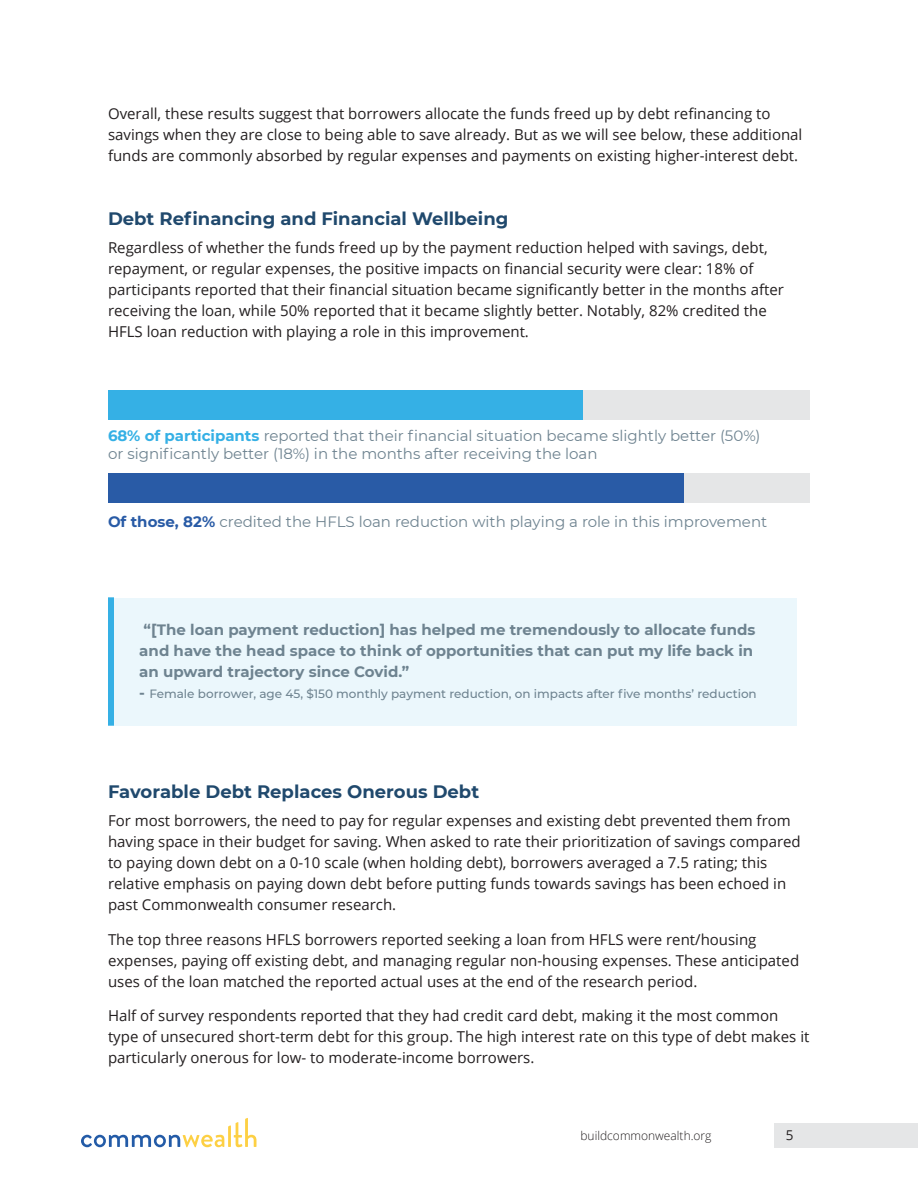
<style>
.page{position:relative;width:918px;height:1188px;background:#fff}
.page>*{position:absolute;margin:0;border:0;box-sizing:border-box;transform-origin:0 0}
.t1{font:700 18px "Montserrat";color:#20496d}
.t2{font:15px/21px "Open Sans";color:#231f20}
.t3{font:15px/18px "Montserrat";color:#6e8390}
.t4{font:700 15px/21px "Montserrat";color:#6e8390}
.t5{font:13.5px "Open Sans";color:#231f20}
.t6{font:500 12px "Montserrat";color:#6e8390}
.t7{font:300 12px "Open Sans";color:#231f20}
.s1{font-weight:700;color:#35b0e5}
.s2{font-weight:700;color:#295ba6}
.s3{font-weight:700;font-size:15px}
</style>
<div class="page">
<svg style="left:81px;top:1118px;width:175px;height:29px"></svg>
<div style="left:775px;top:1123px;width:143px;height:24px;background:#e5e6e7"></div>
<div style="left:108px;top:390px;width:702px;height:29px;background:#e5e6e7"></div>
<div style="left:108px;top:474px;width:702px;height:29px;background:#e5e6e7"></div>
<div style="left:108px;top:390px;width:474px;height:29px;background:#35b0e5"></div>
<div style="left:108px;top:474px;width:576px;height:29px;background:#295ba6"></div>
<div style="left:108px;top:597px;width:6px;height:129px;background:#79caed"></div>
<div style="left:108px;top:598px;width:688px;height:128px;background:#ebf7fc"></div>
<p class="t2" style="left:108px;top:103px;width:696px">Overall, these results suggest that borrowers allocate the funds freed up by debt refinancing to savings when they are close to being able to save already. But as we will see below, these additional funds are commonly absorbed by regular expenses and payments on existing higher-interest debt.</p>
<p class="t1" style="left:108px;top:206px;width:402px">Debt Refinancing and Financial Wellbeing</p>
<p class="t2" style="left:108px;top:236px;width:677px">Regardless of whether the funds freed up by the payment reduction helped with savings, debt, repayment, or regular expenses, the positive impacts on financial security were clear: 18% of participants reported that their financial situation became significantly better in the months after receiving the loan, while 50% reported that it became slightly better. Notably, 82% credited the HFLS loan reduction with playing a role in this improvement.</p>
<p class="t3" style="left:108px;top:426px;width:654px"><span class="s1">68% of participants</span> reported that their financial situation became slightly better (50%) or significantly better (18%) in the months after receiving the loan</p>
<p class="t3" style="left:108px;top:512px;width:661px"><span class="s2">Of those, 82%</span> credited the HFLS loan reduction with playing a role in this improvement</p>
<p class="t4" style="left:139px;top:618px;width:618px">“[The loan payment reduction] has helped me tremendously to allocate funds and have the head space to think of opportunities that can put my life back in an upward trajectory since Covid.”</p>
<p class="t6" style="left:139px;top:685px;width:619px"><span class="s3">-</span> Female borrower, age 45, $150 monthly payment reduction, on impacts after five months’ reduction</p>
<p class="t1" style="left:108px;top:779px;width:373px">Favorable Debt Replaces Onerous Debt</p>
<p class="t2" style="left:108px;top:810px;width:694px">For most borrowers, the need to pay for regular expenses and existing debt prevented them from having space in their budget for saving. When asked to rate their prioritization of savings compared to paying down debt on a 0-10 scale (when holding debt), borrowers averaged a 7.5 rating; this relative emphasis on paying down debt before putting funds towards savings has been echoed in past Commonwealth consumer research.</p>
<p class="t2" style="left:108px;top:928px;width:693px">The top three reasons HFLS borrowers reported seeking a loan from HFLS were rent/housing expenses, paying off existing debt, and managing regular non-housing expenses. These anticipated uses of the loan matched the reported actual uses at the end of the research period.</p>
<p class="t2" style="left:108px;top:1005px;width:703px">Half of survey respondents reported that they had credit card debt, making it the most common type of unsecured short-term debt for this group. The high interest rate on this type of debt makes it particularly onerous for low- to moderate-income borrowers.</p>
<p class="t7" style="left:580px;top:1127px;width:133px">buildcommonwealth.org</p>
<p class="t5" style="left:786px;top:1126px;width:9px">5</p>
</div>
